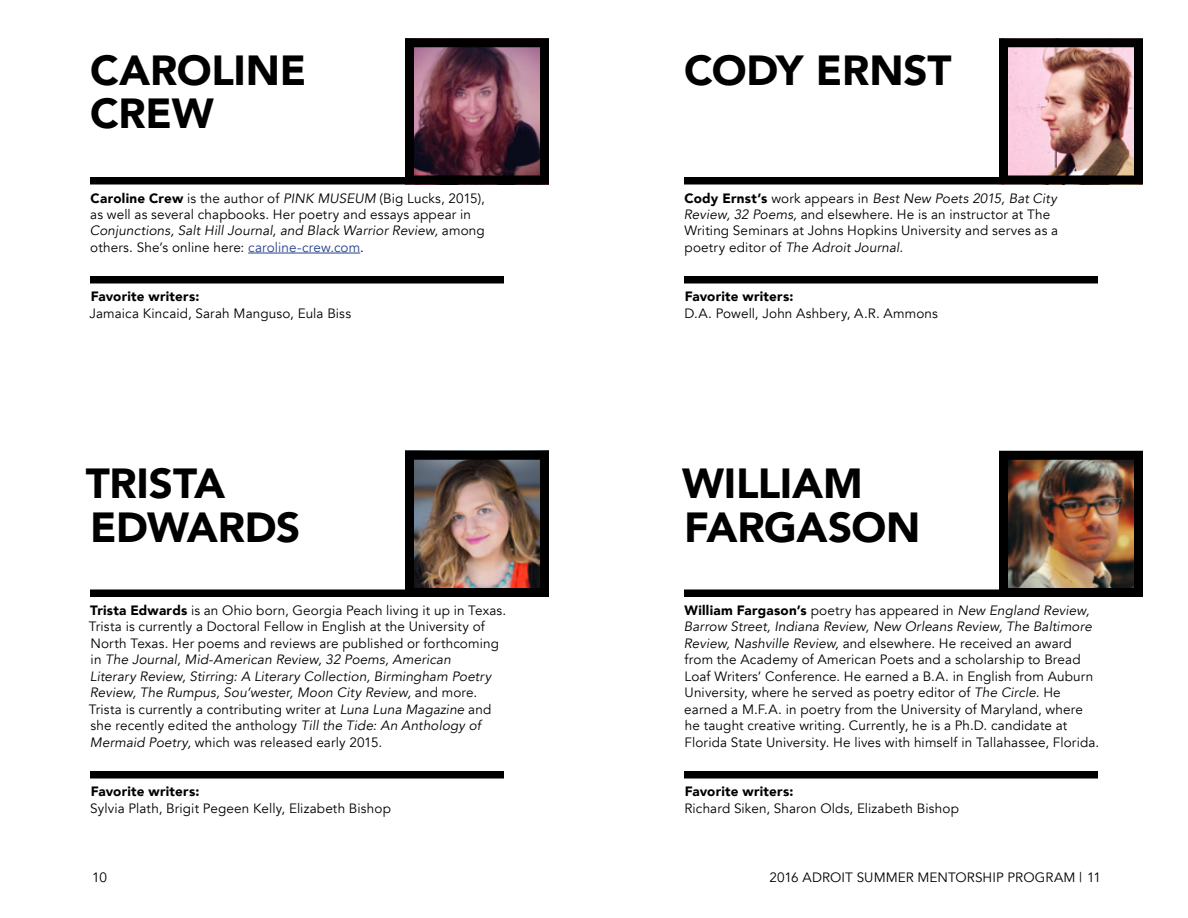
<style>
.page{position:relative;width:1188px;height:918px;background:#fff}
.page>*{position:absolute;margin:0;border:0;box-sizing:border-box;transform-origin:0 0}
.t1{font:900 42px/43.5px "Avenir";letter-spacing:-.005em;color:#000}
.t2{font:13.5px/16.5px "Avenir";letter-spacing:.01em;color:#000}
.t3{font:900 13.5px "Avenir";letter-spacing:.015em;color:#000}
.s1{font-weight:900}
.s2{font-style:italic}
.s3{color:#25408f}
</style>
<div class="page">
<div style="left:90px;top:177px;width:414px;height:7px;background:#000"></div>
<hr style="left:248px;top:253px;width:112px;height:1px;background:#25408f">
<div style="left:90px;top:276px;width:414px;height:8px;background:#000"></div>
<div style="left:90px;top:590px;width:414px;height:7px;background:#000"></div>
<div style="left:90px;top:771px;width:414px;height:7px;background:#000"></div>
<img style="left:415px;top:48px;width:124px;height:126px">
<div style="left:405px;top:38px;width:144px;height:146px;border:9px solid #000"></div>
<img style="left:415px;top:461px;width:124px;height:126px">
<div style="left:405px;top:451px;width:144px;height:146px;border:9px solid #000"></div>
<div style="left:684px;top:177px;width:414px;height:7px;background:#000"></div>
<div style="left:684px;top:276px;width:414px;height:8px;background:#000"></div>
<div style="left:684px;top:590px;width:414px;height:7px;background:#000"></div>
<div style="left:684px;top:771px;width:414px;height:7px;background:#000"></div>
<img style="left:999px;top:48px;width:144px;height:137px">
<div style="left:999px;top:38px;width:144px;height:146px;border:9px solid #000"></div>
<img style="left:1009px;top:461px;width:124px;height:126px">
<div style="left:999px;top:451px;width:144px;height:146px;border:9px solid #000"></div>
<h1 class="t1" style="left:90px;top:47px;width:217px">CAROLINE<br>CREW</h1>
<p class="t2" style="left:90px;top:190px;width:397px"><span class="s1">Caroline Crew</span> is the author of <span class="s2">PINK MUSEUM</span> (Big Lucks, 2015), as well as several chapbooks. Her poetry and essays appear in <span class="s2">Conjunctions, Salt Hill Journal, and Black Warrior Review,</span> among others. She’s online here: <span class="s3">caroline-crew.com</span>.</p>
<p class="t3" style="left:91px;top:285px;width:110px">Favorite writers:</p>
<p class="t2" style="left:89px;top:305px;width:263px">Jamaica Kincaid, Sarah Manguso, Eula Biss</p>
<h1 class="t1" style="left:86px;top:461px;width:216px">TRISTA<br>EDWARDS</h1>
<p class="t2" style="left:89px;top:602px;width:419px"><span class="s1">Trista Edwards</span> is an Ohio born, Georgia Peach living it up in Texas.<br>Trista is currently a Doctoral Fellow in English at the University of North Texas. Her poems and reviews are published or forthcoming in <span class="s2">The Journal, Mid-American Review, 32 Poems, American<br>Literary Review, Stirring: A Literary Collection, Birmingham Poetry Review, The Rumpus, Sou’wester, Moon City Review,</span> and more.<br>Trista is currently a contributing writer at <span class="s2">Luna Luna Magazine</span> and she recently edited the anthology <span class="s2">Till the Tide: An Anthology of Mermaid Poetry,</span> which was released early 2015.</p>
<p class="t3" style="left:91px;top:780px;width:110px">Favorite writers:</p>
<p class="t2" style="left:90px;top:800px;width:302px">Sylvia Plath, Brigit Pegeen Kelly, Elizabeth Bishop</p>
<h1 class="t1" style="left:684px;top:47px;width:269px">CODY ERNST</h1>
<p class="t2" style="left:684px;top:190px;width:376px"><span class="s1">Cody Ernst’s</span> work appears in <span class="s2">Best New Poets 2015, Bat City Review, 32 Poems,</span> and elsewhere. He is an instructor at The Writing Seminars at Johns Hopkins University and serves as a poetry editor of <span class="s2">The Adroit Journal.</span></p>
<p class="t3" style="left:685px;top:285px;width:110px">Favorite writers:</p>
<p class="t2" style="left:685px;top:305px;width:255px">D.A. Powell, John Ashbery, A.R. Ammons</p>
<h1 class="t1" style="left:682px;top:461px;width:240px">WILLIAM<br>FARGASON</h1>
<p class="t2" style="left:684px;top:602px;width:417px"><span class="s1">William Fargason’s</span> poetry has appeared in <span class="s2">New England Review, Barrow Street, Indiana Review, New Orleans Review, The Baltimore Review, Nashville Review,</span> and elsewhere. He received an award from the Academy of American Poets and a scholarship to Bread Loaf Writers’ Conference. He earned a B.A. in English from Auburn University, where he served as poetry editor of <span class="s2">The Circle.</span> He earned a M.F.A. in poetry from the University of Maryland, where he taught creative writing. Currently, he is a Ph.D. candidate at Florida State University. He lives with himself in Tallahassee, Florida.</p>
<p class="t3" style="left:685px;top:780px;width:110px">Favorite writers:</p>
<p class="t2" style="left:685px;top:800px;width:276px">Richard Siken, Sharon Olds, Elizabeth Bishop</p>
<p class="t2" style="left:92px;top:869px;width:16px">10</p>
<p class="t2" style="left:770px;top:869px;width:333px">2016 ADROIT SUMMER MENTORSHIP PROGRAM | 11</p>
</div>
